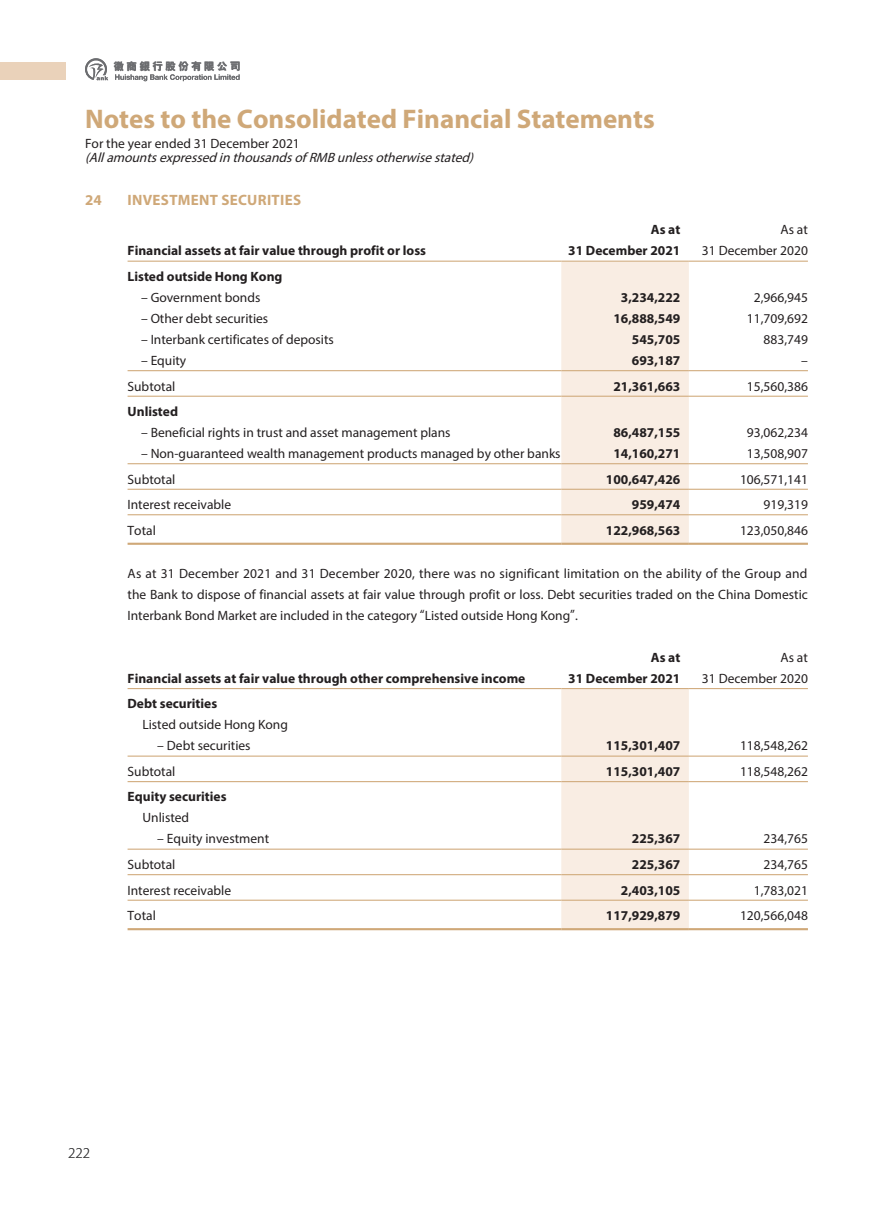
<style>
.page{position:relative;width:893px;height:1212px;background:#fff}
.page>*{position:absolute;margin:0;border:0;box-sizing:border-box;transform-origin:0 0}
.t1{font:700 27px "Myriad Pro";color:#cfa878}
.t2{font:700 15px "Myriad Pro";letter-spacing:.02em;color:#cfa878}
.t3{font:300 15px "Myriad Pro";color:#3e3e3f}
.t4{font:13.5px/21px "Myriad Pro";color:#231f20;text-align:right}
.t5{font:700 13.5px/21px "Myriad Pro";color:#231f20;text-align:right}
.t6{font:italic 13.5px "Myriad Pro";color:#231f20}
.t7{font:800 10.5px "M Hei HK";letter-spacing:.23em;color:#6c6d70}
</style>
<div class="page">
<svg style="left:85px;top:58px;width:23px;height:22px"></svg>
<svg style="left:114px;top:61px;width:126px;height:20px"></svg>
<div style="left:0;top:62px;width:65px;height:18px;background:#ead2ba"></div>
<div style="left:561px;top:262px;width:128px;height:281px;background:#f9ede3"></div>
<hr style="left:128px;top:261px;width:433px;height:1px;background:#cfa878">
<hr style="left:561px;top:261px;width:128px;height:1px;background:#cfa878">
<hr style="left:689px;top:261px;width:119px;height:1px;background:#cfa878">
<hr style="left:128px;top:370px;width:433px;height:1px;background:#cfa878">
<hr style="left:561px;top:370px;width:128px;height:1px;background:#cfa878">
<hr style="left:689px;top:370px;width:119px;height:1px;background:#cfa878">
<hr style="left:128px;top:396px;width:433px;height:1px;background:#cfa878">
<hr style="left:561px;top:396px;width:128px;height:1px;background:#cfa878">
<hr style="left:689px;top:396px;width:119px;height:1px;background:#cfa878">
<hr style="left:128px;top:463px;width:433px;height:1px;background:#cfa878">
<hr style="left:561px;top:463px;width:128px;height:1px;background:#cfa878">
<hr style="left:689px;top:463px;width:119px;height:1px;background:#cfa878">
<hr style="left:128px;top:489px;width:433px;height:1px;background:#cfa878">
<hr style="left:561px;top:489px;width:128px;height:1px;background:#cfa878">
<hr style="left:689px;top:489px;width:119px;height:1px;background:#cfa878">
<hr style="left:128px;top:514px;width:433px;height:1px;background:#cfa878">
<hr style="left:561px;top:514px;width:128px;height:1px;background:#cfa878">
<hr style="left:689px;top:514px;width:119px;height:1px;background:#cfa878">
<hr style="left:128px;top:543px;width:433px;height:2px;background:#cfa878">
<hr style="left:561px;top:543px;width:128px;height:2px;background:#cfa878">
<hr style="left:689px;top:543px;width:119px;height:2px;background:#cfa878">
<div style="left:561px;top:689px;width:128px;height:239px;background:#f9ede3"></div>
<hr style="left:128px;top:688px;width:433px;height:1px;background:#cfa878">
<hr style="left:561px;top:688px;width:128px;height:1px;background:#cfa878">
<hr style="left:689px;top:688px;width:119px;height:1px;background:#cfa878">
<hr style="left:128px;top:755px;width:433px;height:2px;background:#cfa878">
<hr style="left:561px;top:755px;width:128px;height:2px;background:#cfa878">
<hr style="left:689px;top:755px;width:119px;height:2px;background:#cfa878">
<hr style="left:128px;top:781px;width:433px;height:1px;background:#cfa878">
<hr style="left:561px;top:781px;width:128px;height:1px;background:#cfa878">
<hr style="left:689px;top:781px;width:119px;height:1px;background:#cfa878">
<hr style="left:128px;top:849px;width:433px;height:1px;background:#cfa878">
<hr style="left:561px;top:849px;width:128px;height:1px;background:#cfa878">
<hr style="left:689px;top:849px;width:119px;height:1px;background:#cfa878">
<hr style="left:128px;top:874px;width:433px;height:1px;background:#cfa878">
<hr style="left:561px;top:874px;width:128px;height:1px;background:#cfa878">
<hr style="left:689px;top:874px;width:119px;height:1px;background:#cfa878">
<hr style="left:128px;top:900px;width:433px;height:1px;background:#cfa878">
<hr style="left:561px;top:900px;width:128px;height:1px;background:#cfa878">
<hr style="left:689px;top:900px;width:119px;height:1px;background:#cfa878">
<hr style="left:128px;top:928px;width:433px;height:2px;background:#cfa878">
<hr style="left:561px;top:928px;width:128px;height:2px;background:#cfa878">
<hr style="left:689px;top:928px;width:119px;height:2px;background:#cfa878">
<p class="t7" style="left:114px;top:59px;width:128px">徽商銀行股份有限公司</p>
<h1 class="t1" style="left:85px;top:101px;width:571px">Notes to the Consolidated Financial Statements</h1>
<p class="t4" style="left:85px;top:133px;width:216px">For the year ended 31 December 2021</p>
<p class="t6" style="left:85px;top:149px;width:394px">(AllamountsexpressedinthousandsofRMBunlessotherwisestated)</p>
<p class="t2" style="left:85px;top:190px;width:18px">24</p>
<p class="t2" style="left:128px;top:190px;width:175px">INVESTMENT SECURITIES</p>
<p class="t5" style="left:128px;top:240px;width:300px">Financial assets at fair value through profit or loss</p>
<p class="t5" style="left:568px;top:219px;width:114px">As at<br>31 December 2021</p>
<p class="t4" style="left:702px;top:219px;width:107px">As at<br>31 December 2020</p>
<p class="t5" style="left:128px;top:265px;width:156px">Listed outside Hong Kong</p>
<p class="t4" style="left:141px;top:287px;width:121px">– Government bonds</p>
<p class="t5" style="left:621px;top:286px;width:61px">3,234,222</p>
<p class="t4" style="left:754px;top:287px;width:56px">2,966,945</p>
<p class="t4" style="left:141px;top:308px;width:129px">– Other debt securities</p>
<p class="t5" style="left:613px;top:307px;width:68px">16,888,549</p>
<p class="t4" style="left:747px;top:308px;width:62px">11,709,692</p>
<p class="t4" style="left:141px;top:329px;width:194px">– Interbank certificates of deposits</p>
<p class="t5" style="left:632px;top:328px;width:50px">545,705</p>
<p class="t4" style="left:764px;top:329px;width:46px">883,749</p>
<p class="t4" style="left:141px;top:350px;width:47px">– Equity</p>
<p class="t5" style="left:632px;top:349px;width:50px">693,187</p>
<p class="t4" style="left:801px;top:350px;width:8px">–</p>
<p class="t4" style="left:128px;top:375px;width:49px">Subtotal</p>
<p class="t5" style="left:613px;top:375px;width:68px">21,361,663</p>
<p class="t4" style="left:747px;top:375px;width:62px">15,560,386</p>
<p class="t5" style="left:128px;top:400px;width:52px">Unlisted</p>
<p class="t4" style="left:141px;top:422px;width:311px">– Beneficial rights in trust and asset management plans</p>
<p class="t5" style="left:613px;top:421px;width:68px">86,487,155</p>
<p class="t4" style="left:747px;top:422px;width:62px">93,062,234</p>
<p class="t4" style="left:141px;top:443px;width:421px">– Non-guaranteed wealth management products managed by other banks</p>
<p class="t5" style="left:613px;top:442px;width:68px">14,160,271</p>
<p class="t4" style="left:747px;top:443px;width:62px">13,508,907</p>
<p class="t4" style="left:128px;top:468px;width:49px">Subtotal</p>
<p class="t5" style="left:606px;top:468px;width:76px">100,647,426</p>
<p class="t4" style="left:740px;top:468px;width:69px">106,571,141</p>
<p class="t4" style="left:128px;top:494px;width:105px">Interest receivable</p>
<p class="t5" style="left:632px;top:494px;width:50px">959,474</p>
<p class="t4" style="left:764px;top:494px;width:46px">919,319</p>
<p class="t4" style="left:128px;top:519px;width:30px">Total</p>
<p class="t5" style="left:606px;top:519px;width:76px">122,968,563</p>
<p class="t4" style="left:740px;top:519px;width:69px">123,050,846</p>
<p class="t4" style="left:128px;top:563px;width:682px;text-align:justify">As at 31 December 2021 and 31 December 2020, there was no significant limitation on the ability of the Group and the Bank to dispose of financial assets at fair value through profit or loss. Debt securities traded on the China Domestic Interbank Bond Market are included in the category “Listed outside Hong Kong”.</p>
<p class="t5" style="left:128px;top:667px;width:399px">Financial assets at fair value through other comprehensive income</p>
<p class="t5" style="left:568px;top:646px;width:114px">As at<br>31 December 2021</p>
<p class="t4" style="left:702px;top:647px;width:107px">As at<br>31 December 2020</p>
<p class="t5" style="left:128px;top:693px;width:91px">Debt securities</p>
<p class="t4" style="left:142px;top:714px;width:147px">Listed outside Hong Kong</p>
<p class="t4" style="left:157px;top:735px;width:95px">– Debt securities</p>
<p class="t5" style="left:606px;top:735px;width:76px">115,301,407</p>
<p class="t4" style="left:740px;top:735px;width:69px">118,548,262</p>
<p class="t4" style="left:128px;top:761px;width:49px">Subtotal</p>
<p class="t5" style="left:606px;top:760px;width:76px">115,301,407</p>
<p class="t4" style="left:740px;top:761px;width:69px">118,548,262</p>
<p class="t5" style="left:128px;top:786px;width:100px">Equity securities</p>
<p class="t4" style="left:142px;top:807px;width:48px">Unlisted</p>
<p class="t4" style="left:157px;top:828px;width:113px">– Equity investment</p>
<p class="t5" style="left:632px;top:828px;width:50px">225,367</p>
<p class="t4" style="left:764px;top:828px;width:46px">234,765</p>
<p class="t4" style="left:128px;top:854px;width:49px">Subtotal</p>
<p class="t5" style="left:632px;top:853px;width:50px">225,367</p>
<p class="t4" style="left:764px;top:854px;width:46px">234,765</p>
<p class="t4" style="left:128px;top:879px;width:105px">Interest receivable</p>
<p class="t5" style="left:621px;top:879px;width:61px">2,403,105</p>
<p class="t4" style="left:754px;top:879px;width:56px">1,783,021</p>
<p class="t4" style="left:128px;top:905px;width:30px">Total</p>
<p class="t5" style="left:606px;top:904px;width:76px">117,929,879</p>
<p class="t4" style="left:740px;top:905px;width:69px">120,566,048</p>
<p class="t3" style="left:68px;top:1144px;width:23px">222</p>
</div>
